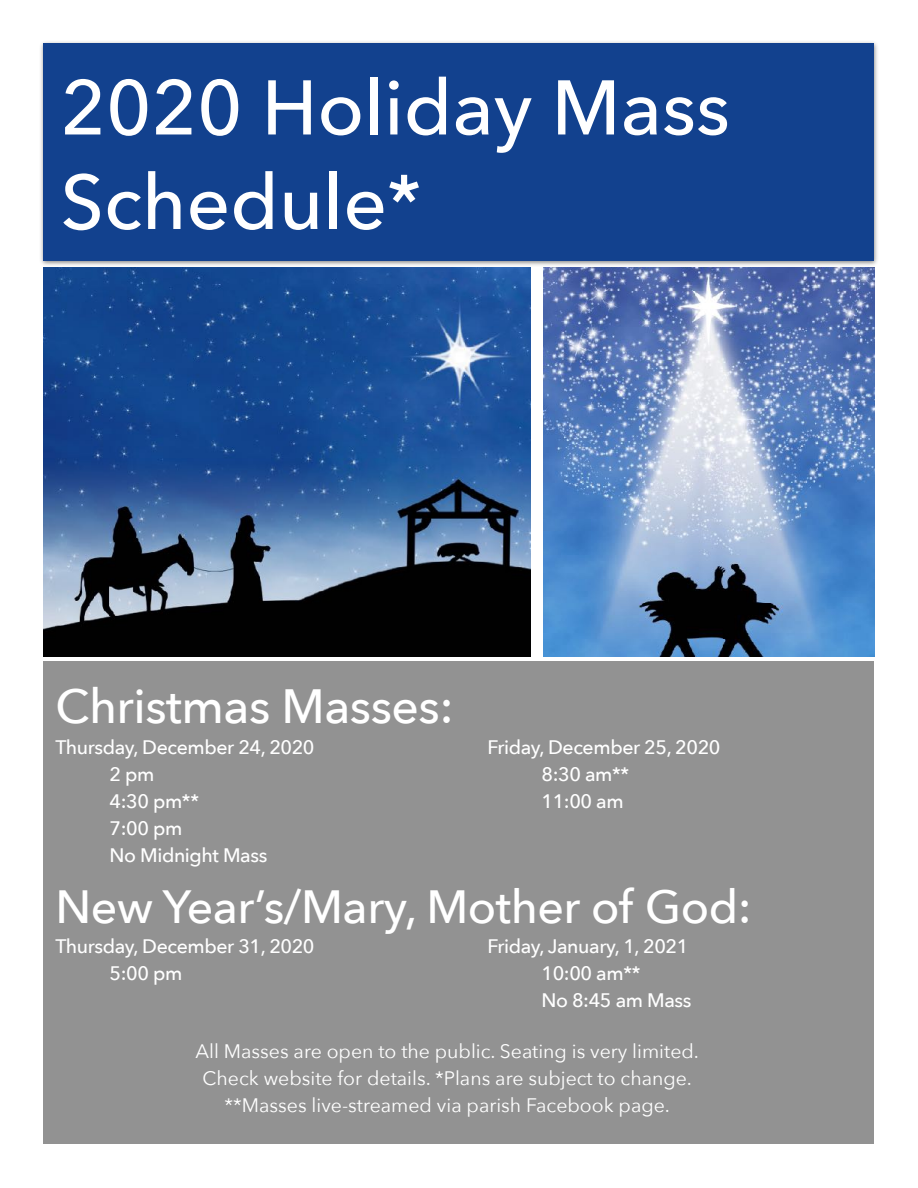
<style>
.page{position:relative;width:918px;height:1188px;background:#fff}
.page>*{position:absolute;margin:0;border:0;box-sizing:border-box;transform-origin:0 0}
.t1{font:500 76.5px/94.5px "Avenir Next";color:#fff}
.t2{font:500 48px "Avenir Next";letter-spacing:-.01em;color:#fff}
.t3{font:500 46.5px "Avenir Next";letter-spacing:-.01em;color:#fff}
.t4{font:500 19.5px/27px "Avenir Next";letter-spacing:-.02em;color:#fff}
.t5{font:19.5px/27px "Avenir Next";color:#fff;text-align:center}
</style>
<div class="page">
<div style="left:44px;top:661px;width:830px;height:483px;background:#929292"></div>
<img style="left:40px;top:41px;width:838px;height:225px">
<div style="left:44px;top:43px;width:830px;height:218px;background:#12418e"></div>
<img style="left:44px;top:267px;width:486px;height:389px">
<img style="left:543px;top:267px;width:331px;height:389px">
<h1 class="t1" style="left:60px;top:63px;width:671px">2020 Holiday Mass<br>Schedule*</h1>
<h2 class="t2" style="left:56px;top:675px;width:400px">Christmas Masses:</h2>
<p class="t4" style="left:56px;top:734px;width:261px">Thursday, December 24, 2020</p>
<p class="t4" style="left:487px;top:734px;width:235px">Friday, December 25, 2020</p>
<p class="t4" style="left:109px;top:761px;width:46px">2 pm</p>
<p class="t4" style="left:541px;top:761px;width:89px">8:30 am**</p>
<p class="t4" style="left:109px;top:788px;width:91px">4:30 pm**</p>
<p class="t4" style="left:541px;top:788px;width:84px">11:00 am</p>
<p class="t4" style="left:109px;top:815px;width:159px">7:00 pm<br>No Midnight Mass</p>
<h3 class="t3" style="left:56px;top:876px;width:698px">New Year’s/Mary, Mother of God:</h3>
<p class="t4" style="left:56px;top:933px;width:261px">Thursday, December 31, 2020</p>
<p class="t4" style="left:487px;top:933px;width:202px">Friday, January, 1, 2021</p>
<p class="t4" style="left:109px;top:960px;width:74px">5:00 pm</p>
<p class="t4" style="left:541px;top:960px;width:152px">10:00 am**<br>No 8:45 am Mass</p>
<p class="t5" style="left:196px;top:1038px;width:505px">All Masses are open to the public. Seating is very limited.<br>Check website for details. *Plans are subject to change. **Masses live-streamed via parish Facebook page.</p>
</div>
